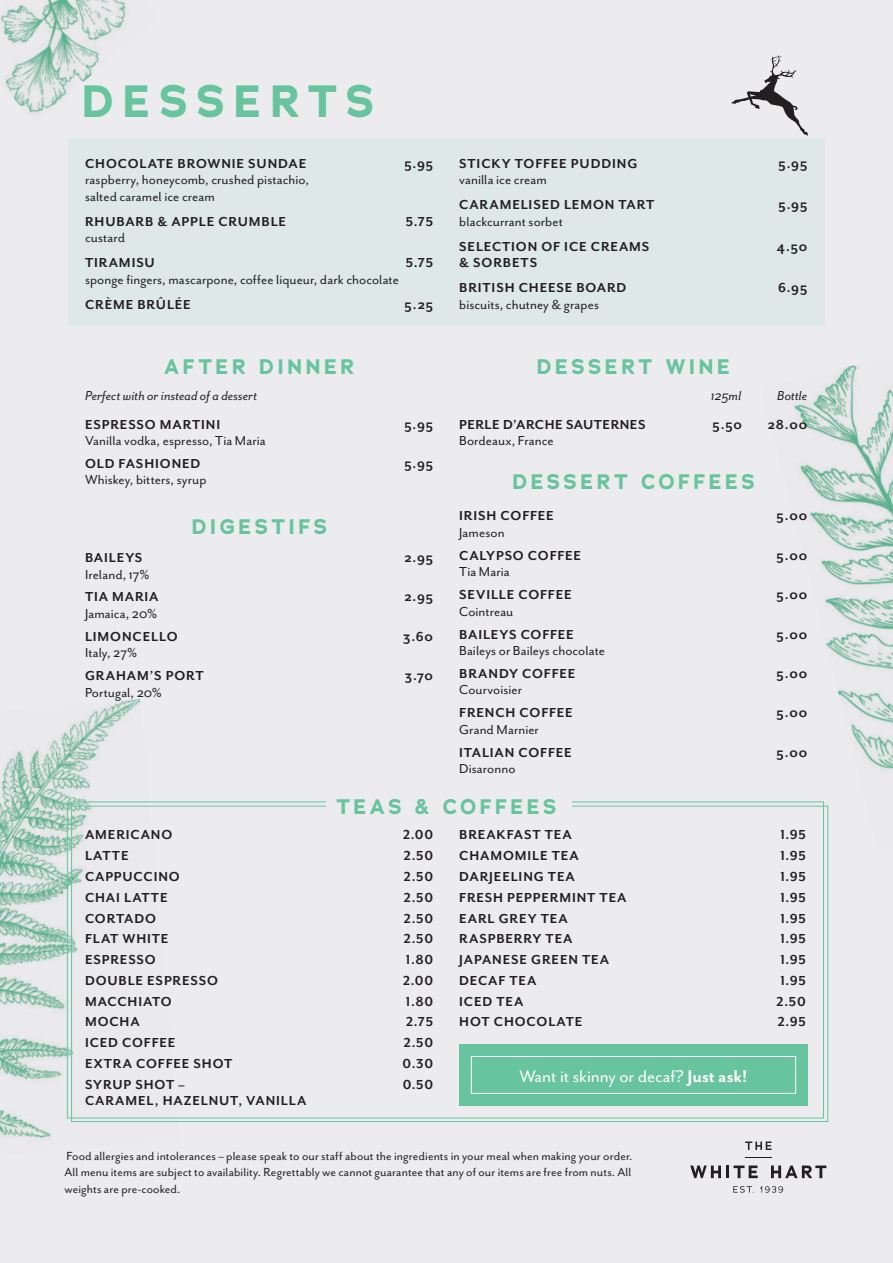
<style>
.page{position:relative;width:893px;height:1263px;background:#ececee}
.page>*{position:absolute;margin:0;border:0;box-sizing:border-box;transform-origin:0 0}
.t1{font:700 45px "Adrianna";letter-spacing:.195em;color:#67c49e}
.t2{font:700 21px "Adrianna";letter-spacing:.16em;color:#67c49e}
.t3{font:19.5px "Mr Eaves San OT";color:#fff}
.t4{font:700 15px "Mr Eaves San OT";letter-spacing:.055em;color:#231f20}
.t5{font:15px/16.5px "Mr Eaves San OT";letter-spacing:.005em;color:#231f20}
.t6{font:italic 15px "Mr Eaves San OT";letter-spacing:.005em;color:#231f20}
.t7{font:700 15px "Mr Eaves San OT";letter-spacing:.03em;color:#231f20}
.t8{font:13.5px/16.5px "Mr Eaves San OT";letter-spacing:.005em;color:#231f20;text-align:justify}
.s1{font-weight:700}
</style>
<div class="page">
<img style="left:0;top:0;width:126px;height:113px">
<img style="left:0;top:699px;width:179px;height:441px">
<img style="left:761px;top:365px;width:132px;height:485px">
<div style="left:68px;top:138px;width:757px;height:188px;background:#dee8e6"></div>
<svg style="left:731px;top:55px;width:77px;height:81px"></svg>
<div style="left:459px;top:1044px;width:349px;height:61px;background:#67c49e"></div>
<div style="left:471px;top:1056px;width:325px;height:38px;border:1px solid #fff"></div>
<svg style="left:745px;top:1141px;width:27px;height:9px"></svg>
<svg style="left:690px;top:1165px;width:68px;height:13px"></svg>
<svg style="left:771px;top:1165px;width:55px;height:13px"></svg>
<svg style="left:733px;top:1186px;width:21px;height:7px"></svg>
<svg style="left:760px;top:1186px;width:23px;height:7px"></svg>
<p class="t1" style="left:82px;top:71px;width:294px">DESSERTS</p>
<p class="t4" style="left:85px;top:155px;width:223px">CHOCOLATE BROWNIE SUNDAE</p>
<p class="t4" style="left:404px;top:155px;width:30px">5.95</p>
<p class="t5" style="left:85px;top:172px;width:225px">raspberry, honeycomb, crushed pistachio, salted caramel ice cream</p>
<p class="t4" style="left:85px;top:213px;width:203px">RHUBARB &amp; APPLE CRUMBLE</p>
<p class="t4" style="left:406px;top:213px;width:29px">5.75</p>
<p class="t5" style="left:85px;top:230px;width:42px">custard</p>
<p class="t4" style="left:85px;top:255px;width:71px">TIRAMISU</p>
<p class="t4" style="left:406px;top:255px;width:29px">5.75</p>
<p class="t5" style="left:85px;top:271px;width:315px">sponge fingers, mascarpone, coffee liqueur, dark chocolate</p>
<p class="t4" style="left:85px;top:296px;width:107px">CRÈME BRÛLÉE</p>
<p class="t4" style="left:405px;top:296px;width:30px">5.25</p>
<p class="t4" style="left:459px;top:155px;width:180px">STICKY TOFFEE PUDDING</p>
<p class="t4" style="left:779px;top:155px;width:30px">5.95</p>
<p class="t5" style="left:459px;top:172px;width:89px">vanilla ice cream</p>
<p class="t4" style="left:459px;top:197px;width:197px">CARAMELISED LEMON TART</p>
<p class="t4" style="left:779px;top:197px;width:30px">5.95</p>
<p class="t5" style="left:459px;top:213px;width:105px">blackcurrant sorbet</p>
<p class="t4" style="left:459px;top:238px;width:192px">SELECTION OF ICE CREAMS</p>
<p class="t4" style="left:777px;top:238px;width:32px">4.50</p>
<p class="t4" style="left:459px;top:255px;width:79px">&amp; SORBETS</p>
<p class="t4" style="left:459px;top:280px;width:169px">BRITISH CHEESE BOARD</p>
<p class="t4" style="left:778px;top:280px;width:31px">6.95</p>
<p class="t5" style="left:459px;top:296px;width:141px">biscuits, chutney &amp; grapes</p>
<p class="t2" style="left:164px;top:353px;width:192px">AFTER DINNER</p>
<p class="t2" style="left:537px;top:353px;width:195px">DESSERT WINE</p>
<p class="t6" style="left:85px;top:388px;width:174px">Perfect with or instead of a dessert</p>
<p class="t6" style="left:711px;top:388px;width:32px">125ml</p>
<p class="t6" style="left:777px;top:388px;width:32px">Bottle</p>
<p class="t4" style="left:85px;top:416px;width:137px">ESPRESSO MARTINI</p>
<p class="t4" style="left:404px;top:416px;width:30px">5.95</p>
<p class="t5" style="left:85px;top:433px;width:182px">Vanilla vodka, espresso, Tia Maria</p>
<p class="t4" style="left:85px;top:455px;width:117px">OLD FASHIONED</p>
<p class="t4" style="left:404px;top:455px;width:30px">5.95</p>
<p class="t5" style="left:85px;top:472px;width:123px">Whiskey, bitters, syrup</p>
<p class="t7" style="left:459px;top:416px;width:188px">PERLE D’ARCHE SAUTERNES</p>
<p class="t4" style="left:713px;top:416px;width:31px">5.50</p>
<p class="t4" style="left:768px;top:416px;width:41px">28.00</p>
<p class="t5" style="left:459px;top:433px;width:96px">Bordeaux, France</p>
<p class="t2" style="left:512px;top:468px;width:244px">DESSERT COFFEES</p>
<p class="t4" style="left:459px;top:508px;width:96px">IRISH COFFEE</p>
<p class="t4" style="left:777px;top:508px;width:32px">5.00</p>
<p class="t5" style="left:459px;top:524px;width:47px">Jameson</p>
<p class="t4" style="left:459px;top:547px;width:123px">CALYPSO COFFEE</p>
<p class="t4" style="left:777px;top:547px;width:32px">5.00</p>
<p class="t5" style="left:459px;top:564px;width:52px">Tia Maria</p>
<p class="t4" style="left:459px;top:586px;width:114px">SEVILLE COFFEE</p>
<p class="t4" style="left:777px;top:586px;width:32px">5.00</p>
<p class="t5" style="left:459px;top:603px;width:56px">Cointreau</p>
<p class="t4" style="left:459px;top:626px;width:116px">BAILEYS COFFEE</p>
<p class="t4" style="left:777px;top:626px;width:32px">5.00</p>
<p class="t5" style="left:459px;top:642px;width:147px">Baileys or Baileys chocolate</p>
<p class="t4" style="left:459px;top:665px;width:118px">BRANDY COFFEE</p>
<p class="t4" style="left:777px;top:665px;width:32px">5.00</p>
<p class="t5" style="left:459px;top:682px;width:64px">Courvoisier</p>
<p class="t4" style="left:459px;top:705px;width:115px">FRENCH COFFEE</p>
<p class="t4" style="left:777px;top:705px;width:32px">5.00</p>
<p class="t5" style="left:459px;top:721px;width:81px">Grand Marnier</p>
<p class="t4" style="left:459px;top:744px;width:114px">ITALIAN COFFEE</p>
<p class="t4" style="left:777px;top:744px;width:32px">5.00</p>
<p class="t5" style="left:459px;top:761px;width:58px">Disaronno</p>
<p class="t2" style="left:336px;top:792px;width:222px">TEAS &amp; COFFEES</p>
<p class="t2" style="left:192px;top:512px;width:137px">DIGESTIFS</p>
<p class="t4" style="left:85px;top:549px;width:59px">BAILEYS</p>
<p class="t4" style="left:404px;top:549px;width:30px">2.95</p>
<p class="t5" style="left:85px;top:566px;width:66px">Ireland, 17%</p>
<p class="t4" style="left:85px;top:589px;width:75px">TIA MARIA</p>
<p class="t4" style="left:404px;top:589px;width:30px">2.95</p>
<p class="t5" style="left:85px;top:605px;width:74px">Jamaica, 20%</p>
<p class="t4" style="left:85px;top:628px;width:94px">LIMONCELLO</p>
<p class="t4" style="left:403px;top:628px;width:32px">3.60</p>
<p class="t5" style="left:85px;top:645px;width:54px">Italy, 27%</p>
<p class="t4" style="left:85px;top:667px;width:120px">GRAHAM’S PORT</p>
<p class="t4" style="left:405px;top:667px;width:30px">3.70</p>
<p class="t5" style="left:85px;top:684px;width:78px">Portugal, 20%</p>
<p class="t4" style="left:85px;top:827px;width:89px">AMERICANO</p>
<p class="t4" style="left:403px;top:827px;width:32px">2.00</p>
<p class="t4" style="left:85px;top:848px;width:45px">LATTE</p>
<p class="t4" style="left:404px;top:848px;width:31px">2.50</p>
<p class="t4" style="left:85px;top:868px;width:96px">CAPPUCCINO</p>
<p class="t4" style="left:404px;top:868px;width:31px">2.50</p>
<p class="t4" style="left:85px;top:889px;width:84px">CHAI LATTE</p>
<p class="t4" style="left:404px;top:889px;width:31px">2.50</p>
<p class="t4" style="left:85px;top:910px;width:72px">CORTADO</p>
<p class="t4" style="left:404px;top:910px;width:31px">2.50</p>
<p class="t4" style="left:85px;top:931px;width:85px">FLAT WHITE</p>
<p class="t4" style="left:404px;top:931px;width:31px">2.50</p>
<p class="t4" style="left:85px;top:951px;width:72px">ESPRESSO</p>
<p class="t4" style="left:406px;top:951px;width:29px">1.80</p>
<p class="t4" style="left:85px;top:972px;width:134px">DOUBLE ESPRESSO</p>
<p class="t4" style="left:403px;top:972px;width:32px">2.00</p>
<p class="t4" style="left:85px;top:993px;width:88px">MACCHIATO</p>
<p class="t4" style="left:406px;top:993px;width:29px">1.80</p>
<p class="t4" style="left:85px;top:1014px;width:56px">MOCHA</p>
<p class="t4" style="left:406px;top:1014px;width:29px">2.75</p>
<p class="t4" style="left:85px;top:1034px;width:92px">ICED COFFEE</p>
<p class="t4" style="left:404px;top:1034px;width:31px">2.50</p>
<p class="t4" style="left:85px;top:1055px;width:149px">EXTRA COFFEE SHOT</p>
<p class="t4" style="left:403px;top:1055px;width:32px">0.30</p>
<p class="t4" style="left:85px;top:1076px;width:101px">SYRUP SHOT –</p>
<p class="t4" style="left:403px;top:1076px;width:32px">0.50</p>
<p class="t4" style="left:85px;top:1092px;width:223px">CARAMEL, HAZELNUT, VANILLA</p>
<p class="t4" style="left:459px;top:827px;width:114px">BREAKFAST TEA</p>
<p class="t4" style="left:780px;top:827px;width:27px">1.95</p>
<p class="t4" style="left:459px;top:848px;width:121px">CHAMOMILE TEA</p>
<p class="t4" style="left:780px;top:848px;width:27px">1.95</p>
<p class="t4" style="left:459px;top:868px;width:117px">DARJEELING TEA</p>
<p class="t4" style="left:780px;top:868px;width:27px">1.95</p>
<p class="t4" style="left:459px;top:889px;width:169px">FRESH PEPPERMINT TEA</p>
<p class="t4" style="left:780px;top:889px;width:27px">1.95</p>
<p class="t4" style="left:459px;top:910px;width:110px">EARL GREY TEA</p>
<p class="t4" style="left:780px;top:910px;width:27px">1.95</p>
<p class="t4" style="left:459px;top:931px;width:115px">RASPBERRY TEA</p>
<p class="t4" style="left:780px;top:931px;width:27px">1.95</p>
<p class="t4" style="left:459px;top:951px;width:151px">JAPANESE GREEN TEA</p>
<p class="t4" style="left:780px;top:951px;width:27px">1.95</p>
<p class="t4" style="left:459px;top:972px;width:79px">DECAF TEA</p>
<p class="t4" style="left:780px;top:972px;width:27px">1.95</p>
<p class="t4" style="left:459px;top:993px;width:66px">ICED TEA</p>
<p class="t4" style="left:777px;top:993px;width:31px">2.50</p>
<p class="t4" style="left:459px;top:1014px;width:125px">HOT CHOCOLATE</p>
<p class="t4" style="left:778px;top:1014px;width:30px">2.95</p>
<p class="t3" style="left:519px;top:1066px;width:229px">Want it skinny or decaf? <span class="s1">Just ask!</span></p>
<p class="t8" style="left:64px;top:1147px;width:570px">Food allergies and intolerances – please speak to our staff about the ingredients in your meal when making your order.<br>All menu items are subject to availability. Regrettably we cannot guarantee that any of our items are free from nuts. All weights are pre-cooked.</p>
</div>
